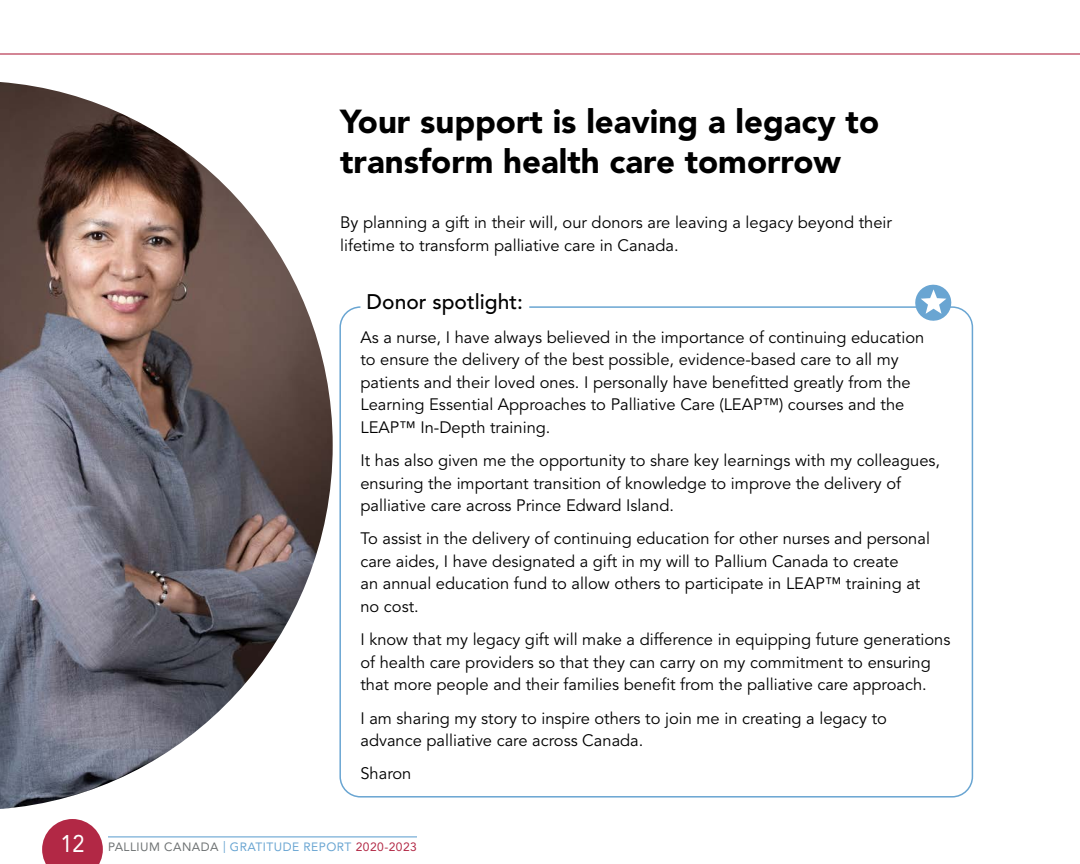
<style>
.page{position:relative;width:1080px;height:864px;background:#fff}
.page>*{position:absolute;margin:0;border:0;box-sizing:border-box;transform-origin:0 0}
.t1{font:900 33px/39.6px "Avenir LT Std";color:#000}
.t2{font:500 21px "Avenir LT Std";color:#000}
.t3{font:16.5px/22.5px "Avenir LT Std";color:#000}
.t4{font:12px "Avenir LT Std";letter-spacing:.04em;color:#69a5d2}
.s1{font-size:24px;color:#fff}
.s2{color:#6e7273}
.s3{color:#b22845}
</style>
<div class="page">
<svg style="left:42px;top:819px;width:61px;height:45px"></svg>
<hr style="left:108px;top:836px;width:309px;height:1px;background:#69a5d2">
<hr style="left:0;top:53px;width:1080px;height:2px;background:#b22845">
<img style="left:0;top:82px;width:333px;height:727px">
<svg style="left:914px;top:284px;width:39px;height:37px"></svg>
<h1 class="t1" style="left:340px;top:102px;width:540px">Your support is leaving a legacy to transform health care tomorrow</h1>
<p class="t3" style="left:340px;top:212px;width:553px">By planning a gift in their will, our donors are leaving a legacy beyond their lifetime to transform palliative care in Canada.</p>
<p class="t2" style="left:367px;top:290px;width:158px">Donor spotlight:</p>
<p class="t3" style="left:360px;top:326px;width:565px">As a nurse, I have always believed in the importance of continuing education to ensure the delivery of the best possible, evidence-based care to all my patients and their loved ones. I personally have benefitted greatly from the Learning Essential Approaches to Palliative Care (LEAP™) courses and the LEAP™ In-Depth training.</p>
<p class="t3" style="left:360px;top:450px;width:581px">It has also given me the opportunity to share key learnings with my colleagues, ensuring the important transition of knowledge to improve the delivery of palliative care across Prince Edward Island.</p>
<p class="t3" style="left:360px;top:528px;width:571px">To assist in the delivery of continuing education for other nurses and personal care aides, I have designated a gift in my will to Pallium Canada to create<br>an annual education fund to allow others to participate in LEAP™ training at no cost.</p>
<p class="t3" style="left:360px;top:629px;width:592px">I know that my legacy gift will make a difference in equipping future generations of health care providers so that they can carry on my commitment to ensuring that more people and their families benefit from the palliative care approach.</p>
<p class="t3" style="left:360px;top:707px;width:528px">I am sharing my story to inspire others to join me in creating a legacy to advance palliative care across Canada.</p>
<p class="t3" style="left:360px;top:763px;width:53px">Sharon</p>
<p class="t4" style="left:60px;top:840px;width:358px"><span class="s1">12</span> <span class="s2">PALLIUM CANADA</span> | GRATITUDE REPORT <span class="s3">2020-2023</span></p>
</div>
